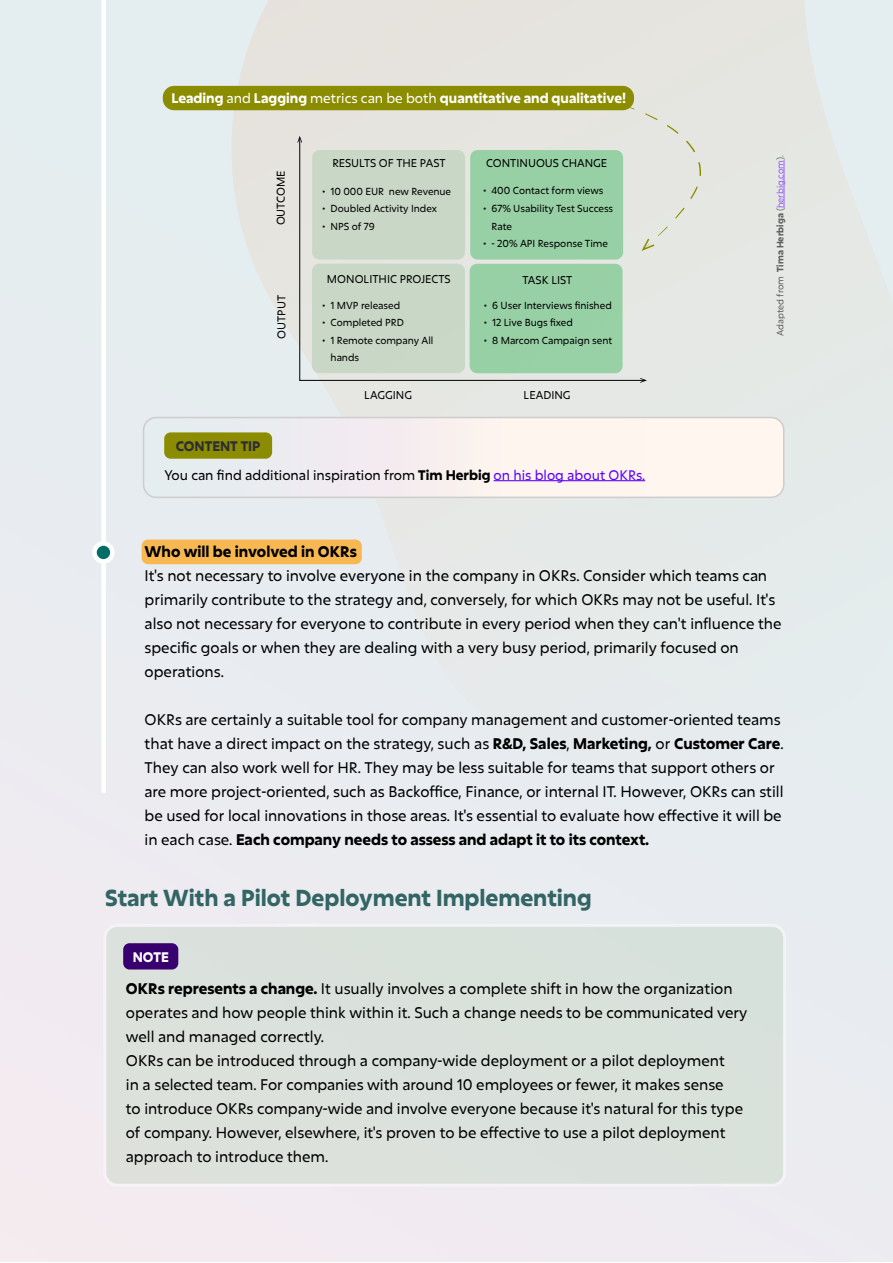
<style>
.page{position:relative;width:893px;height:1263px;background:#fff}
.page>*{position:absolute;margin:0;border:0;box-sizing:border-box;transform-origin:0 0}
.t1{font:700 22.5px "Excon";color:#336565}
.t2{font:15px/24px "Excon";color:#000}
.t3{font:700 15px "Excon";color:#000}
.t4{font:700 13.5px "Excon";color:#fff}
.t5{font:13.5px "Excon";color:#000}
.t6{font:700 13.5px "Excon";color:#2d2d37}
.t7{font:11.1px "Excon";color:#000}
.t8{font:9.9px/17.7px "Excon";color:#000}
.t9{font:9px "Excon";color:#000}
.s1{font-weight:400}
.s2{font-weight:700}
.s3{color:#5a00ff}
.s4{color:#2d2d37}
</style>
<div class="page">
<div style="left:0;top:0;width:892px;height:1262px;background:#e8ecf0"></div>
<svg style="left:231px;top:0;width:651px;height:565px"></svg>
<div style="left:105px;top:925px;width:679px;height:260px;background:#dae1dc;border-radius:13px"></div>
<div style="left:103px;top:924px;width:683px;height:263px;border:3px solid #fff;border-radius:13px"></div>
<div style="left:123px;top:943px;width:55px;height:27px;background:#37006e;border-radius:6px"></div>
<svg style="left:143px;top:418px;width:640px;height:79px"></svg>
<div style="left:143px;top:417px;width:641px;height:81px;border:2px solid #cfcdcc;border-radius:13px"></div>
<hr style="left:493px;top:480px;width:152px;height:1px;background:#5a00ff">
<div style="left:164px;top:432px;width:108px;height:27px;background:#8c8c00;border-radius:6px"></div>
<hr style="left:783px;top:160px;width:1px;height:48px;background:#5a00ff">
<div style="left:101px;top:0;width:5px;height:791px;background:#fff"></div>
<hr style="left:299px;top:138px;width:1px;height:242px;background:#000">
<svg style="left:297px;top:136px;width:5px;height:7px"></svg>
<hr style="left:300px;top:380px;width:344px;height:1px;background:#000">
<svg style="left:640px;top:378px;width:7px;height:5px"></svg>
<div style="left:312px;top:150px;width:153px;height:110px;background:#c9d7c6;border-radius:7px"></div>
<div style="left:312px;top:264px;width:153px;height:109px;background:#c9d7c6;border-radius:7px"></div>
<div style="left:470px;top:150px;width:153px;height:110px;background:#97d0a4;border-radius:7px"></div>
<div style="left:469px;top:264px;width:153px;height:109px;background:#97d0a5;border-radius:7px"></div>
<div style="left:163px;top:86px;width:471px;height:24px;background:#8c8c00;border-radius:11px"></div>
<svg style="left:625px;top:105px;width:9px;height:5px"></svg>
<svg style="left:645px;top:113px;width:12px;height:7px"></svg>
<svg style="left:666px;top:125px;width:12px;height:9px"></svg>
<svg style="left:686px;top:141px;width:9px;height:11px"></svg>
<svg style="left:698px;top:162px;width:3px;height:14px"></svg>
<svg style="left:690px;top:187px;width:7px;height:12px"></svg>
<svg style="left:675px;top:208px;width:9px;height:11px"></svg>
<svg style="left:641px;top:227px;width:26px;height:24px"></svg>
<svg style="left:94px;top:543px;width:18px;height:18px"></svg>
<div style="left:92px;top:541px;width:23px;height:23px;border:4px solid #fff;border-radius:50%"></div>
<div style="left:142px;top:540px;width:220px;height:24px;background:#f8b851;border-radius:6px"></div>
<p class="t4" style="left:171px;top:89px;width:456px">Leading <span class="s1">and</span> Lagging <span class="s1">metrics can be both</span> quantitative and qualitative!</p>
<p class="t7" style="left:273px;top:225px;width:57px;rotate:-90deg">OUTCOME</p>
<p class="t7" style="left:274px;top:339px;width:45px;rotate:-90deg">OUTPUT</p>
<p class="t6" style="left:176px;top:437px;width:86px">CONTENT TIP</p>
<p class="t7" style="left:332px;top:156px;width:115px">RESULTS OF THE PAST</p>
<p class="t8" style="left:322px;top:182px;width:131px">• 10 000 EUR new Revenue</p>
<p class="t8" style="left:322px;top:200px;width:117px">• Doubled Activity Index</p>
<p class="t8" style="left:322px;top:217px;width:54px">• NPS of 79</p>
<p class="t7" style="left:327px;top:272px;width:125px">MONOLITHIC PROJECTS</p>
<p class="t8" style="left:322px;top:296px;width:80px">• 1 MVP released</p>
<p class="t8" style="left:322px;top:313px;width:83px">• Completed PRD</p>
<p class="t8" style="left:330px;top:331px;width:104px;text-indent:-9px">• 1 Remote company All hands</p>
<p class="t7" style="left:486px;top:155px;width:122px">CONTINUOUS CHANGE</p>
<p class="t8" style="left:483px;top:182px;width:122px">• 400 Contact form views</p>
<p class="t8" style="left:491px;top:199px;width:123px;text-indent:-9px">• 67% Usability Test Success<br>Rate</p>
<p class="t8" style="left:483px;top:235px;width:126px">• - 20% API Response Time</p>
<p class="t7" style="left:522px;top:273px;width:51px">TASK LIST</p>
<p class="t8" style="left:483px;top:296px;width:130px">• 6 User Interviews finished</p>
<p class="t8" style="left:483px;top:313px;width:91px">• 12 Live Bugs fixed</p>
<p class="t8" style="left:483px;top:331px;width:130px">• 8 Marcom Campaign sent</p>
<p class="t7" style="left:364px;top:388px;width:49px">LAGGING</p>
<p class="t7" style="left:523px;top:388px;width:48px">LEADING</p>
<p class="t5" style="left:164px;top:466px;width:482px">You can find additional inspiration from <span class="s2">Tim Herbig</span> <span class="s3">on his blog about OKRs.</span></p>
<p class="t9" style="left:774px;top:336px;width:182px;rotate:-90deg">Adapted from <span class="s2">Tima Herbiga</span> <span class="s4">(</span><span class="s3">herbig.com</span><span class="s4">).</span></p>
<p class="t3" style="left:145px;top:542px;width:214px">Who will be involved in OKRs</p>
<p class="t2" style="left:145px;top:563px;width:638px">It's not necessary to involve everyone in the company in OKRs. Consider which teams can primarily contribute to the strategy and, conversely, for which OKRs may not be useful. It's also not necessary for everyone to contribute in every period when they can't influence the specific goals or when they are dealing with a very busy period, primarily focused on operations.</p>
<p class="t2" style="left:145px;top:707px;width:640px">OKRs are certainly a suitable tool for company management and customer-oriented teams that have a direct impact on the strategy, such as <span class="s2">R&amp;D, Sales</span>, <span class="s2">Marketing,</span> or <span class="s2">Customer Care</span>.<br>They can also work well for HR. They may be less suitable for teams that support others or are more project-oriented, such as Backoffice, Finance, or internal IT. However, OKRs can still be used for local innovations in those areas. It's essential to evaluate how effective it will be in each case. <span class="s2">Each company needs to assess and adapt it to its context.</span></p>
<h1 class="t1" style="left:105px;top:883px;width:488px">Start With a Pilot Deployment Implementing</h1>
<p class="t4" style="left:133px;top:948px;width:38px">NOTE</p>
<p class="t2" style="left:126px;top:976px;width:623px"><span class="s2">OKRs represents a change.</span> It usually involves a complete shift in how the organization operates and how people think within it. Such a change needs to be communicated very well and managed correctly.<br>OKRs can be introduced through a company-wide deployment or a pilot deployment<br>in a selected team. For companies with around 10 employees or fewer, it makes sense<br>to introduce OKRs company-wide and involve everyone because it's natural for this type of company. However, elsewhere, it's proven to be effective to use a pilot deployment approach to introduce them.</p>
</div>
